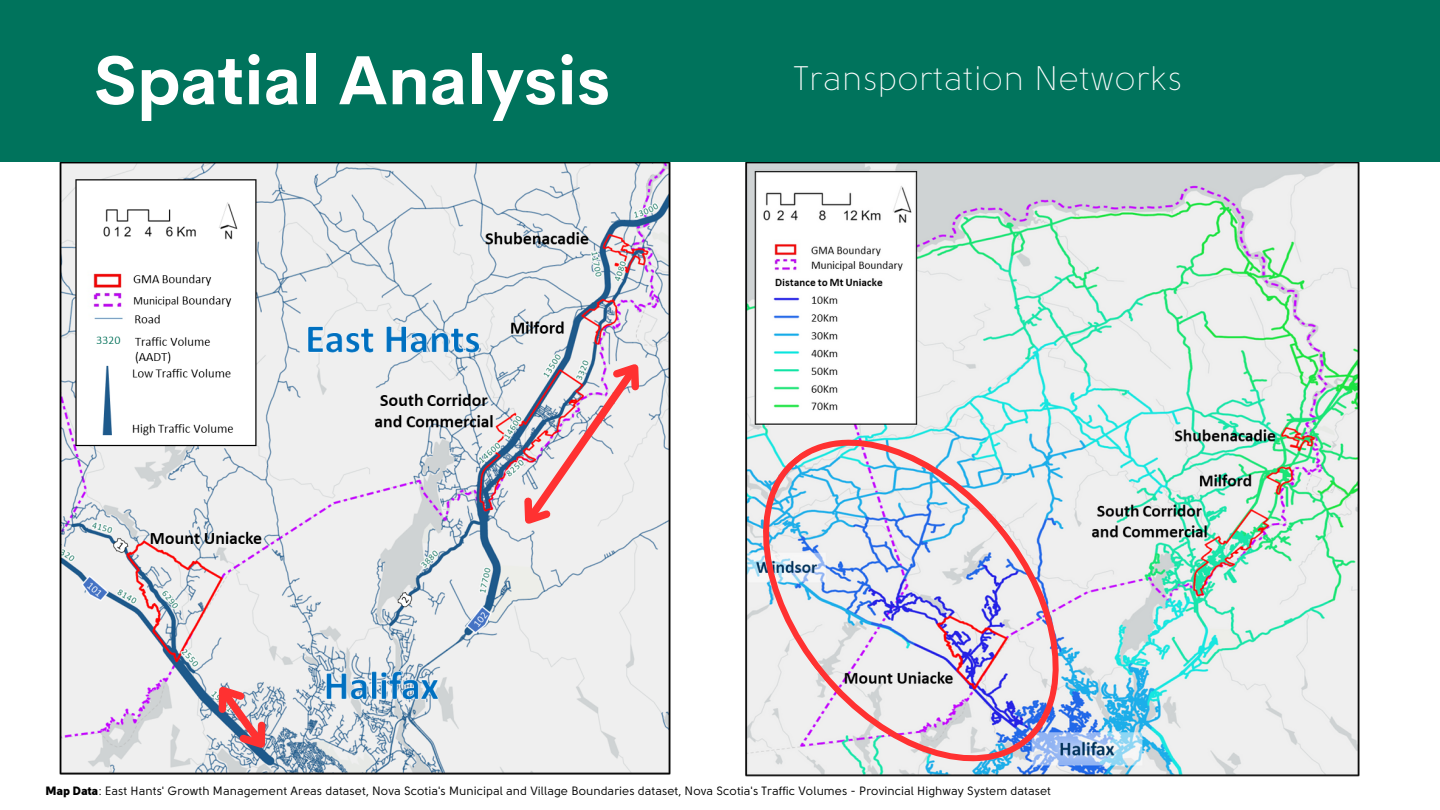
<style>
.page{position:relative;width:1440px;height:810px;background:#fff}
.page>*{position:absolute;margin:0;border:0;box-sizing:border-box;transform-origin:0 0}
.t1{font:700 68px "Cerebri Sans";color:#fff}
.t2{font:300 34px "Solomon Sans";color:#fff}
.t3{font:12px "Solomon Sans";color:#000}
.s1{font-weight:900}
</style>
<div class="page">
<img style="left:60px;top:162px;width:611px;height:613px">
<svg style="left:198px;top:668px;width:88px;height:99px"></svg>
<svg style="left:504px;top:345px;width:156px;height:198px"></svg>
<img style="left:745px;top:162px;width:614px;height:615px">
<svg style="left:745px;top:417px;width:333px;height:360px"></svg>
<div style="left:0;top:0;width:1439px;height:162px;background:#00735c"></div>
<h1 class="t1" style="left:94px;top:36px;width:518px">Spatial Analysis</h1>
<h2 class="t2" style="left:794px;top:63px;width:390px">Transportation Networks</h2>
<p class="t3" style="left:46px;top:785px;width:1007px"><span class="s1">Map Data</span>: East Hants' Growth Management Areas dataset, Nova Scotia's Municipal and Village Boundaries dataset, Nova Scotia's Traffic Volumes - Provincial Highway System dataset</p>
</div>
